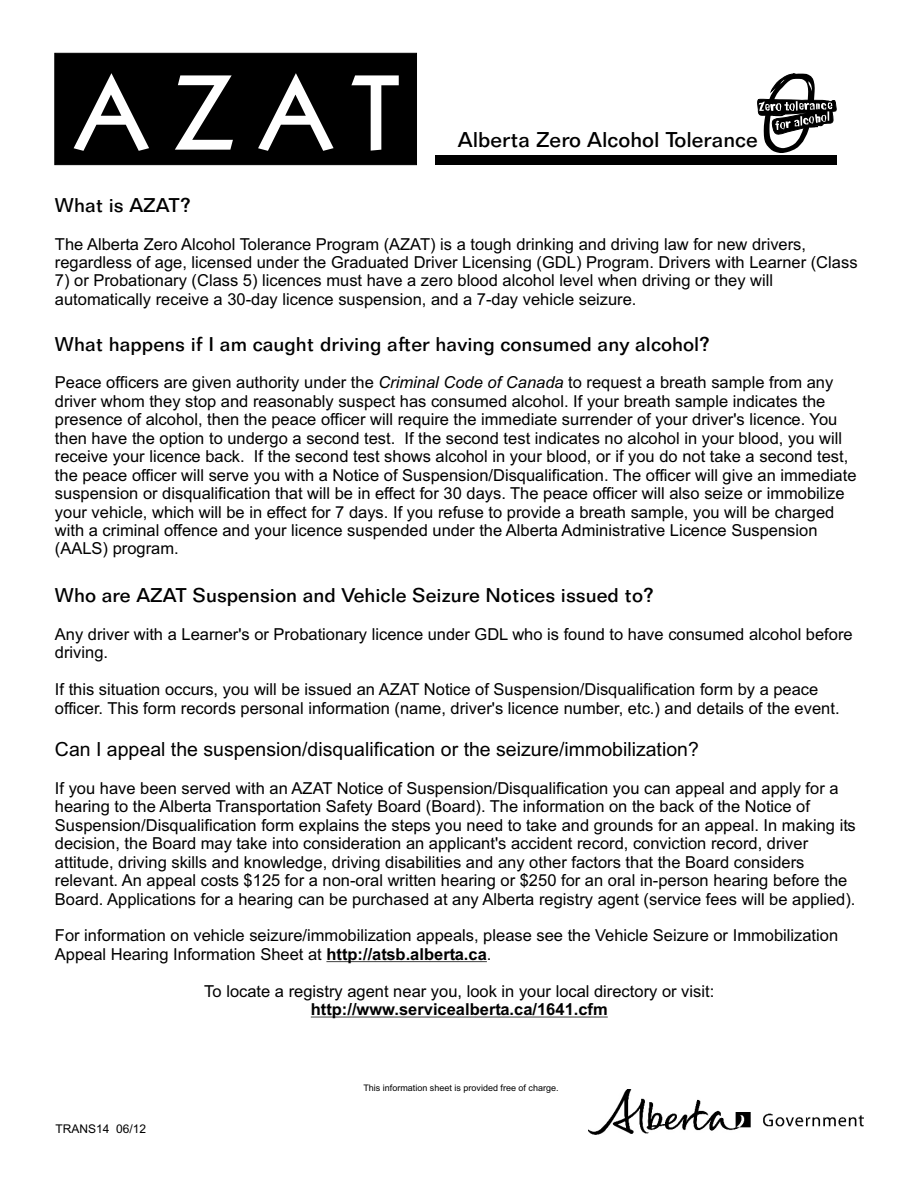
<style>
.page{position:relative;width:918px;height:1188px;background:#fff}
.page>*{position:absolute;margin:0;border:0;box-sizing:border-box;transform-origin:0 0}
.t1{font:108px "Kabel Md BT";color:#fff}
.t2{font:21px "Folio Md BT";color:#000}
.t3{font:19.5px "Folio Md BT";color:#000}
.t4{font:19.5px "Arial";color:#000}
.t5{font:16.5px/18.5px "Arial";color:#000}
.t6{font:700 16.5px "Arial";color:#000}
.t7{font:12px "Arial";color:#000}
.t8{font:9px "Arial";color:#000}
.s1{font-style:italic}
.s2{font-weight:700}
</style>
<div class="page">
<div style="left:55px;top:53px;width:362px;height:112px;background:#000;border:1px solid #000"></div>
<div style="left:436px;top:155px;width:401px;height:10px;background:#000"></div>
<svg style="left:757px;top:73px;width:80px;height:80px"></svg>
<hr style="left:326px;top:961px;width:161px;height:1px;background:#000">
<hr style="left:311px;top:1017px;width:297px;height:1px;background:#000">
<img style="left:588px;top:1089px;width:275px;height:46px">
<h1 class="t1" style="left:78px;top:68px;width:323px">AZAT</h1>
<p class="t2" style="left:458px;top:131px;width:302px">Alberta Zero Alcohol Tolerance</p>
<p class="t3" style="left:55px;top:197px;width:137px">What is AZAT?</p>
<p class="t5" style="left:55px;top:236px;width:804px">The Alberta Zero Alcohol Tolerance Program (AZAT) is a tough drinking and driving law for new drivers, regardless of age, licensed under the Graduated Driver Licensing (GDL) Program. Drivers with Learner (Class</p>
<p class="t5" style="left:55px;top:273px;width:720px">7) or Probationary (Class 5) licences must have a zero blood alcohol level when driving or they will automatically receive a 30-day licence suspension, and a 7-day vehicle seizure.</p>
<p class="t3" style="left:55px;top:336px;width:657px">What happens if I am caught driving after having consumed any alcohol?</p>
<p class="t5" style="left:55px;top:375px;width:803px">Peace officers are given authority under the <span class="s1">Criminal Code of Canada</span> to request a breath sample from any driver whom they stop and reasonably suspect has consumed alcohol. If your breath sample indicates the presence of alcohol, then the peace officer will require the immediate surrender of your driver's licence. You then have the option to undergo a second test. If the second test indicates no alcohol in your blood, you will receive your licence back. If the second test shows alcohol in your blood, or if you do not take a second test, the peace officer will serve you with a Notice of Suspension/Disqualification. The officer will give an immediate suspension or disqualification that will be in effect for 30 days. The peace officer will also seize or immobilize your vehicle, which will be in effect for 7 days. If you refuse to provide a breath sample, you will be charged with a criminal offence and your licence suspended under the Alberta Administrative Licence Suspension (AALS) program.</p>
<p class="t3" style="left:55px;top:587px;width:600px">Who are AZAT Suspension and Vehicle Seizure Notices issued to?</p>
<p class="t5" style="left:55px;top:626px;width:799px">Any driver with a Learner's or Probationary licence under GDL who is found to have consumed alcohol before driving.</p>
<p class="t5" style="left:55px;top:682px;width:786px">If this situation occurs, you will be issued an AZAT Notice of Suspension/Disqualification form by a peace officer. This form records personal information (name, driver's licence number, etc.) and details of the event.</p>
<p class="t4" style="left:55px;top:742px;width:646px">Can I appeal the suspension/disqualification or the seizure/immobilization?</p>
<p class="t5" style="left:55px;top:780px;width:802px">If you have been served with an AZAT Notice of Suspension/Disqualification you can appeal and apply for a hearing to the Alberta Transportation Safety Board (Board). The information on the back of the Notice of Suspension/Disqualification form explains the steps you need to take and grounds for an appeal. In making its decision, the Board may take into consideration an applicant's accident record, conviction record, driver attitude, driving skills and knowledge, driving disabilities and any other factors that the Board considers relevant. An appeal costs $125 for a non-oral written hearing or $250 for an oral in-person hearing before the Board. Applications for a hearing can be purchased at any Alberta registry agent (service fees will be applied).</p>
<p class="t5" style="left:55px;top:928px;width:785px">For information on vehicle seizure/immobilization appeals, please see the Vehicle Seizure or Immobilization<br>Appeal Hearing Information Sheet at <span class="s2">http://atsb.alberta.ca</span>.</p>
<p class="t5" style="left:204px;top:983px;width:511px">To locate a registry agent near you, look in your local directory or visit:</p>
<p class="t6" style="left:311px;top:1003px;width:299px">http://www.servicealberta.ca/1641.cfm</p>
<p class="t7" style="left:56px;top:1125px;width:92px">TRANS14 06/12</p>
<p class="t8" style="left:363px;top:1084px;width:197px">This information sheet is provided free of charge.</p>
</div>
